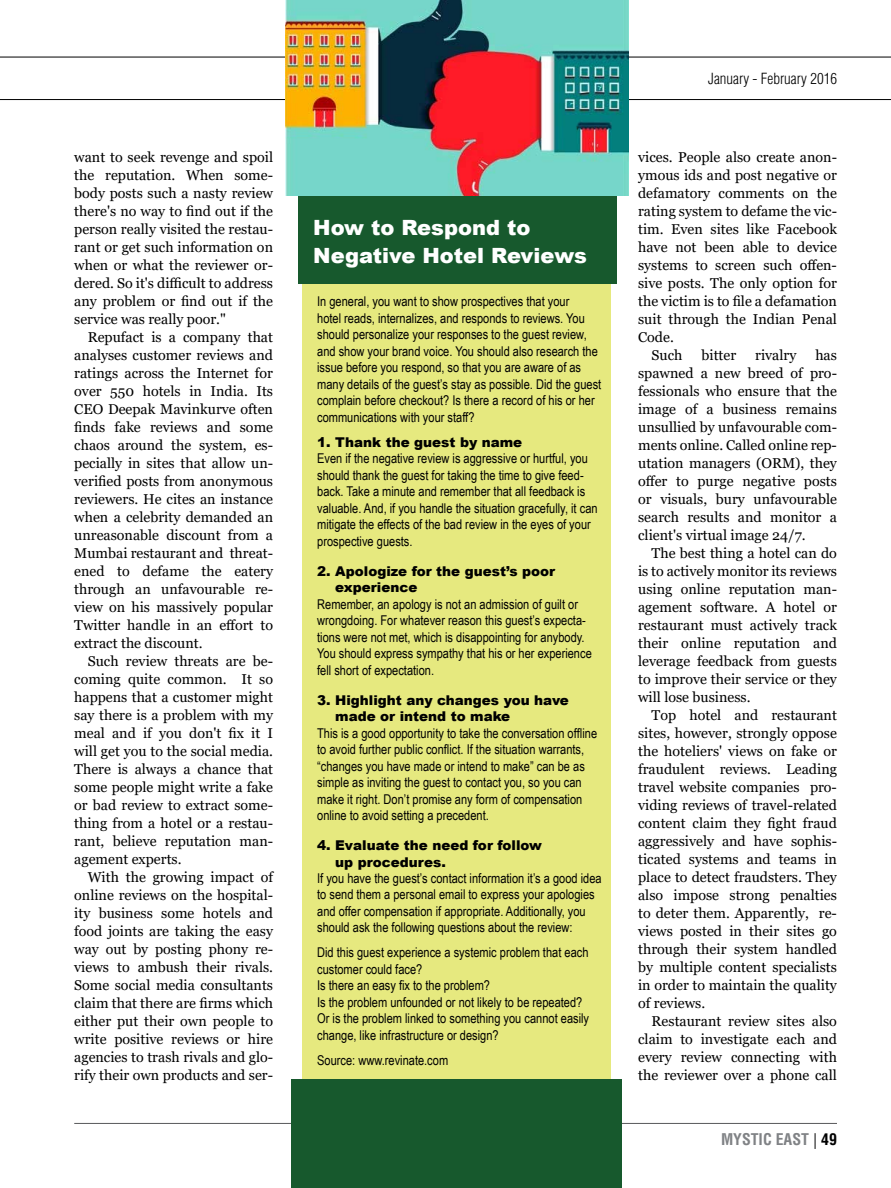
<style>
.page{position:relative;width:891px;height:1188px;background:#fff}
.page>*{position:absolute;margin:0;border:0;box-sizing:border-box;transform-origin:0 0}
.t1{font:900 21px/28.3px "Arial";color:#fff}
.t2{font:700 condensed 15.75px "Helvetica LT Std";color:#808285}
.t3{font:300 condensed 15px "Helvetica LT Std";color:#000}
.t4{font:14.25px/18px "Georgia";color:#000;text-align:justify}
.t5{font:13.5px/16.5px "Arial Narrow";color:#000}
.t6{font:900 13.5px/16.5px "Arial";color:#000}
.s1{font-weight:300;font-stretch:normal;color:#000}
.s2{color:#000}
</style>
<div class="page">
<hr style="left:74px;top:1123px;width:763px;height:1px;background:#58595b">
<hr style="left:0;top:57px;width:891px;height:1px;background:#000">
<hr style="left:0;top:99px;width:891px;height:1px;background:#000">
<div style="left:302px;top:150px;width:309px;height:930px;background:#e6e97f"></div>
<div style="left:298px;top:196px;width:319px;height:88px;background:#17592d"></div>
<div style="left:292px;top:1080px;width:330px;height:108px;background:#17592d"></div>
<img style="left:285px;top:0;width:344px;height:196px">
<p class="t4" style="left:74px;top:148px;width:200px">want to seek revenge and spoil the reputation. When some&shy;body posts such a nasty review there's no way to find out if the person really visited the restau&shy;rant or get such information on when or what the reviewer or&shy;dered. So it's difficult to address any problem or find out if the service was really poor."</p>
<p class="t4" style="left:74px;top:328px;width:200px;text-indent:13px">Repufact is a company that analyses customer reviews and ratings across the Internet for over 550 hotels in India. Its CEO Deepak Mavinkurve often finds fake reviews and some chaos around the system, es&shy;pecially in sites that allow un&shy;verified posts from anonymous reviewers. He cites an instance when a celebrity demanded an unreasonable discount from a Mumbai restaurant and threat&shy;ened to defame the eatery through an unfavourable re&shy;view on his massively popular Twitter handle in an effort to extract the discount.</p>
<p class="t4" style="left:74px;top:652px;width:200px;text-indent:13px">Such review threats are be&shy;coming quite common. It so happens that a customer might say there is a problem with my meal and if you don't fix it I will get you to the social media.<br>There is always a chance that some people might write a fake or bad review to extract some&shy;thing from a hotel or a restau&shy;rant, believe reputation man&shy;agement experts.</p>
<p class="t4" style="left:74px;top:868px;width:200px;text-indent:13px">With the growing impact of online reviews on the hospital&shy;ity business some hotels and food joints are taking the easy way out by posting phony re&shy;views to ambush their rivals.<br>Some social media consultants claim that there are firms which either put their own people to write positive reviews or hire agencies to trash rivals and glo&shy;rify their own products and ser-</p>
<h1 class="t1" style="left:313px;top:212px;width:275px">How to Respond to<br>Negative Hotel Reviews</h1>
<p class="t5" style="left:317px;top:293px;width:286px">In general, you want to show prospectives that your<br>hotel reads, internalizes, and responds to reviews. You should personalize your responses to the guest review, and show your brand voice. You should also research the issue before you respond, so that you are aware of as many details of the guest’s stay as possible. Did the guest complain before checkout? Is there a record of his or her communications with your staff?</p>
<p class="t6" style="left:317px;top:433px;width:207px">1. Thank the guest by name</p>
<p class="t5" style="left:317px;top:450px;width:282px">Even if the negative review is aggressive or hurtful, you should thank the guest for taking the time to give feed&shy;back. Take a minute and remember that all feedback is valuable. And, if you handle the situation gracefully, it can mitigate the effects of the bad review in the eyes of your prospective guests.</p>
<p class="t6" style="left:335px;top:562px;width:222px;text-indent:-18px">2. Apologize for the guest’s poor experience</p>
<p class="t5" style="left:317px;top:595px;width:276px">Remember, an apology is not an admission of guilt or wrongdoing. For whatever reason this guest’s expecta&shy;tions were not met, which is disappointing for anybody.<br>You should express sympathy that his or her experience fell short of expectation.</p>
<p class="t6" style="left:335px;top:691px;width:235px;text-indent:-18px">3. Highlight any changes you have made or intend to make</p>
<p class="t5" style="left:317px;top:724px;width:282px">This is a good opportunity to take the conversation offline to avoid further public conflict. If the situation warrants, “changes you have made or intend to make” can be as simple as inviting the guest to contact you, so you can make it right. Don’t promise any form of compensation online to avoid setting a precedent.</p>
<p class="t6" style="left:335px;top:837px;width:208px;text-indent:-18px">4. Evaluate the need for follow up procedures.</p>
<p class="t5" style="left:317px;top:869px;width:286px">If you have the guest’s contact information it’s a good idea to send them a personal email to express your apologies and offer compensation if appropriate. Additionally, you should ask the following questions about the review:</p>
<p class="t5" style="left:317px;top:944px;width:273px">Did this guest experience a systemic problem that each customer could face?<br>Is there an easy fix to the problem?<br>Is the problem unfounded or not likely to be repeated?<br>Or is the problem linked to something you cannot easily change, like infrastructure or design?</p>
<p class="t5" style="left:317px;top:1051px;width:133px">Source: www.revinate.com</p>
<p class="t3" style="left:708px;top:69px;width:130px">January - February 2016</p>
<p class="t4" style="left:638px;top:148px;width:200px">vices. People also create anon-</p>
<p class="t4" style="left:638px;top:166px;width:200px">ymous ids and post negative or</p>
<p class="t4" style="left:638px;top:184px;width:200px">defamatory comments on the</p>
<p class="t4" style="left:638px;top:202px;width:200px">rating system to defame the vic-</p>
<p class="t4" style="left:638px;top:220px;width:200px">tim. Even sites like Facebook</p>
<p class="t4" style="left:638px;top:238px;width:200px">have not been able to device</p>
<p class="t4" style="left:638px;top:256px;width:200px">systems to screen such offen-</p>
<p class="t4" style="left:638px;top:274px;width:200px">sive posts. The only option for</p>
<p class="t4" style="left:638px;top:292px;width:200px">the victim is to file a defamation</p>
<p class="t4" style="left:638px;top:310px;width:200px">suit through the Indian Penal</p>
<p class="t4" style="left:638px;top:328px;width:37px">Code.</p>
<p class="t4" style="left:652px;top:346px;width:32px">Such</p>
<p class="t4" style="left:702px;top:346px;width:36px">bitter</p>
<p class="t4" style="left:755px;top:346px;width:43px">rivalry</p>
<p class="t4" style="left:638px;top:346px;width:200px;text-indent:177px">has spawned a new breed of pro&shy;fessionals who ensure that the image of a business remains unsullied by unfavourable com&shy;ments online. Called online rep&shy;utation managers (ORM), they offer to purge negative posts or visuals, bury unfavourable search results and monitor a client's virtual image 24/7.</p>
<p class="t4" style="left:638px;top:544px;width:200px;text-indent:13px">The best thing a hotel can do is to actively monitor its reviews using online reputation man&shy;agement software. A hotel or restaurant must actively track their online reputation and leverage feedback from guests to improve their service or they will lose business.</p>
<p class="t4" style="left:638px;top:706px;width:200px;text-indent:13px">Top hotel and restaurant sites, however, strongly oppose the hoteliers' views on fake or fraudulent reviews. Leading travel website companies pro&shy;viding reviews of travel-related content claim they fight fraud aggressively and have sophis&shy;ticated systems and teams in place to detect fraudsters. They also impose strong penalties to deter them. Apparently, re&shy;views posted in their sites go through their system handled by multiple content specialists in order to maintain the quality of reviews.</p>
<p class="t4" style="left:638px;top:1012px;width:200px;text-indent:13px">Restaurant review sites also claim to investigate each and every review connecting with the reviewer over a phone call</p>
<p class="t2" style="left:721px;top:1130px;width:117px">MYSTIC EAST <span class="s1">|</span> <span class="s2">49</span></p>
</div>
